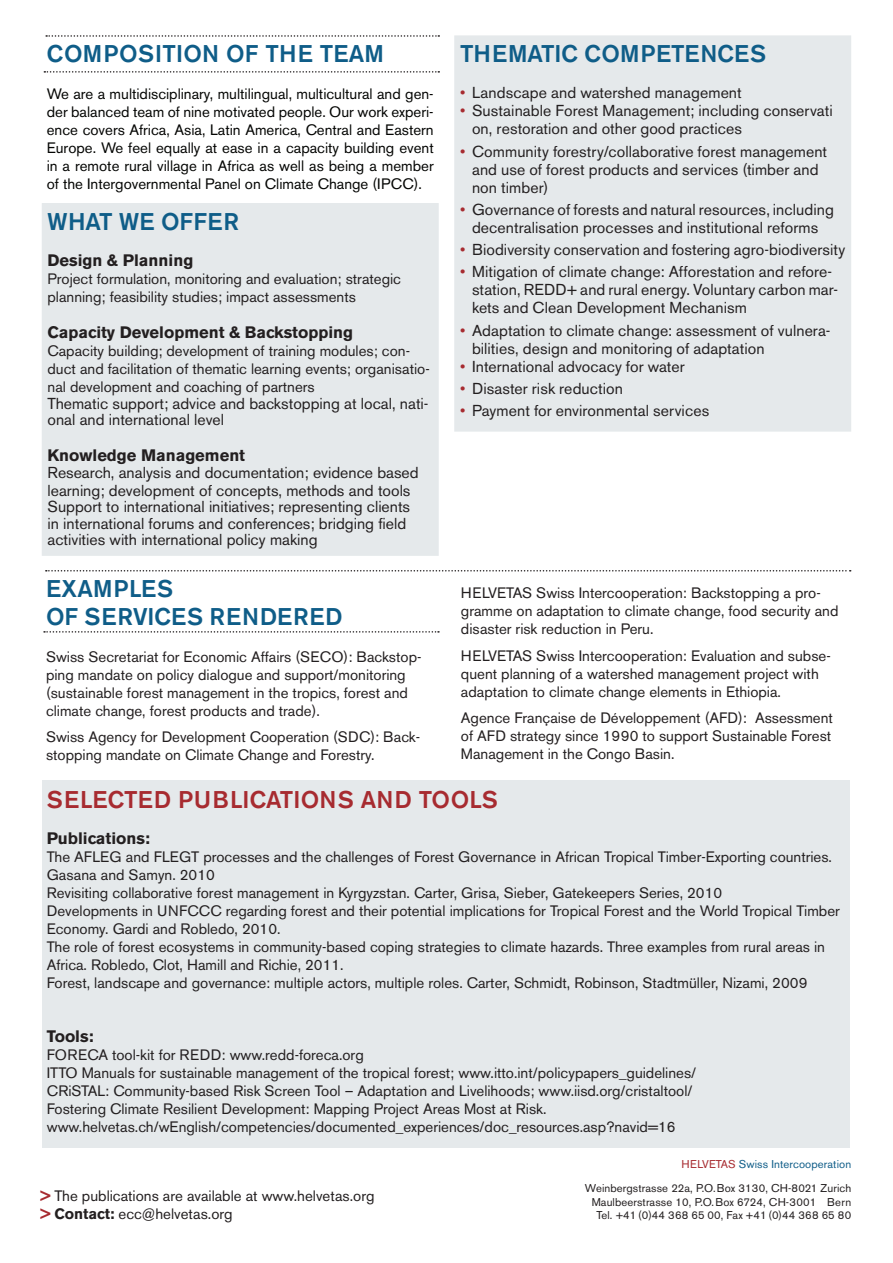
<style>
.page{position:relative;width:893px;height:1263px;background:#fff}
.page>*{position:absolute;margin:0;border:0;box-sizing:border-box;transform-origin:0 0}
.t1{font:500 24px "Akzidenz Grotesk BE";letter-spacing:.01em;color:#0f5d88}
.t2{font:500 24px "Akzidenz Grotesk BE";letter-spacing:.01em;color:#a72b30}
.t3{font:500 24px/28.8px "Akzidenz Grotesk BE";letter-spacing:.03em;color:#0f5d88}
.t4{font:700 16.5px "Akzidenz Grotesk BE";color:#231f20}
.t5{font:15.75px/18px "Akzidenz Grotesk BE";letter-spacing:.005em;color:#231f20}
.t6{font:15px/18px "Akzidenz Grotesk BE";color:#231f20}
.t7{font:15px/18px "Akzidenz Grotesk BE";color:#040503;text-align:justify}
.t8{font:11.25px/24px "Akzidenz Grotesk BE";letter-spacing:.01em;color:#231f20;text-align:right}
.s1{color:#a72b30}
.s2{color:#0f5d88}
.s3{font-weight:700;color:#a72b30}
.s4{font-weight:700}
</style>
<div class="page">
<div style="left:455px;top:36px;width:395px;height:395px;background:#e5e9eb"></div>
<div style="left:454px;top:35px;width:397px;height:397px;border:2px solid #e5e9eb"></div>
<div style="left:43px;top:204px;width:395px;height:351px;background:#e5e9eb"></div>
<div style="left:42px;top:203px;width:397px;height:353px;border:2px solid #e5e9eb"></div>
<div style="left:43px;top:780px;width:807px;height:368px;background:#e5e9eb"></div>
<svg style="left:44px;top:71px;width:395px;height:2px"></svg>
<svg style="left:46px;top:35px;width:393px;height:2px"></svg>
<svg style="left:44px;top:631px;width:395px;height:2px"></svg>
<svg style="left:46px;top:570px;width:805px;height:1px"></svg>
<h1 class="t1" style="left:47px;top:38px;width:339px">COMPOSITION OF THE TEAM</h1>
<p class="t7" style="left:47px;top:85px;width:388px">We are a multidisciplinary, multilingual, multicultural and gen&shy;der balanced team of nine motivated people. Our work experi&shy;ence covers Africa, Asia, Latin America, Central and Eastern Europe. We feel equally at ease in a capacity building event in a remote rural village in Africa as well as being a member of the Intergovernmental Panel on Climate Change (IPCC).</p>
<h1 class="t1" style="left:48px;top:207px;width:193px">WHAT WE OFFER</h1>
<p class="t4" style="left:48px;top:251px;width:147px">Design &amp; Planning</p>
<p class="t6" style="left:48px;top:270px;width:355px">Project formulation, monitoring and evaluation; strategic planning; feasibility studies; impact assessments</p>
<p class="t4" style="left:48px;top:323px;width:307px">Capacity Development &amp; Backstopping</p>
<p class="t6" style="left:48px;top:342px;width:384px">Capacity building; development of training modules; con&shy;duct and facilitation of thematic learning events; organisatio&shy;nal development and coaching of partners</p>
<p class="t5" style="left:48px;top:395px;width:382px;line-height:16.5px">Thematic support; advice and backstopping at local, nati&shy;onal and international level</p>
<p class="t4" style="left:48px;top:446px;width:199px">Knowledge Management</p>
<p class="t5" style="left:48px;top:463px;width:373px">Research, analysis and documentation; evidence based learning; development of concepts, methods and tools</p>
<p class="t5" style="left:48px;top:498px;width:364px;line-height:16.5px">Support to international initiatives; representing clients in international forums and conferences; bridging field activities with international policy making</p>
<h1 class="t3" style="left:46px;top:574px;width:298px">EXAMPLES<br>OF SERVICES RENDERED</h1>
<p class="t6" style="left:46px;top:647px;width:377px">Swiss Secretariat for Economic Affairs (SECO): Backstop&shy;ping mandate on policy dialogue and support/monitoring (sustainable forest management in the tropics, forest and climate change, forest products and trade).</p>
<p class="t6" style="left:46px;top:728px;width:376px">Swiss Agency for Development Cooperation (SDC): Back&shy;stopping mandate on Climate Change and Forestry.</p>
<h1 class="t1" style="left:460px;top:39px;width:308px">THEMATIC COMPETENCES</h1>
<p class="t5" style="left:460px;top:84px;width:283px"><span class="s1">•</span> Landscape and watershed management</p>
<p class="t5" style="left:472px;top:102px;width:362px;text-indent:-12px"><span class="s1">•</span> Sustainable Forest Management; including conservati on, restoration and other good practices</p>
<p class="t5" style="left:472px;top:142px;width:357px;text-indent:-12px"><span class="s1">•</span> Community forestry/collaborative forest management and use of forest products and services (timber and non timber)</p>
<p class="t5" style="left:460px;top:200px;width:375px;text-align:center"><span class="s1">•</span> Governance of forests and natural resources, including decentralisation processes and institutional reforms</p>
<p class="t5" style="left:460px;top:241px;width:387px"><span class="s1">•</span> Biodiversity conservation and fostering agro-biodiversity</p>
<p class="t5" style="left:472px;top:263px;width:367px;text-indent:-12px"><span class="s1">•</span> Mitigation of climate change: Afforestation and refore&shy;station, REDD+ and rural energy. Voluntary carbon mar&shy;kets and Clean Development Mechanism</p>
<p class="t5" style="left:472px;top:321px;width:360px;text-indent:-12px"><span class="s1">•</span> Adaptation to climate change: assessment of vulnera&shy;bilities, design and monitoring of adaptation</p>
<p class="t5" style="left:460px;top:357px;width:226px"><span class="s1">•</span> International advocacy for water</p>
<p class="t5" style="left:460px;top:379px;width:165px"><span class="s1">•</span> Disaster risk reduction</p>
<p class="t5" style="left:460px;top:402px;width:251px"><span class="s1">•</span> Payment for environmental services</p>
<p class="t6" style="left:461px;top:584px;width:379px">HELVETAS Swiss Intercooperation: Backstopping a pro&shy;gramme on adaptation to climate change, food security and disaster risk reduction in Peru.</p>
<p class="t6" style="left:461px;top:646px;width:371px">HELVETAS Swiss Intercooperation: Evaluation and subse&shy;quent planning of a watershed management project with adaptation to climate change elements in Ethiopia.</p>
<p class="t6" style="left:461px;top:709px;width:373px;text-align:justify">Agence Française de Développement (AFD): Assessment of AFD strategy since 1990 to support Sustainable Forest Management in the Congo Basin.</p>
<h1 class="t2" style="left:47px;top:785px;width:452px">SELECTED PUBLICATIONS AND TOOLS</h1>
<p class="t4" style="left:47px;top:829px;width:105px">Publications:</p>
<p class="t6" style="left:47px;top:848px;width:795px">The AFLEG and FLEGT processes and the challenges of Forest Governance in African Tropical Timber-Exporting countries.<br>Gasana and Samyn. 2010<br>Revisiting collaborative forest management in Kyrgyzstan. Carter, Grisa, Sieber, Gatekeepers Series, 2010<br>Developments in UNFCCC regarding forest and their potential implications for Tropical Forest and the World Tropical Timber Economy. Gardi and Robledo, 2010.<br>The role of forest ecosystems in community-based coping strategies to climate hazards. Three examples from rural areas in Africa. Robledo, Clot, Hamill and Richie, 2011.<br>Forest, landscape and governance: multiple actors, multiple roles. Carter, Schmidt, Robinson, Stadtmüller, Nizami, 2009</p>
<p class="t4" style="left:47px;top:1027px;width:48px">Tools:</p>
<p class="t6" style="left:47px;top:1046px;width:651px">FORECA tool-kit for REDD: www.redd-foreca.org<br>ITTO Manuals for sustainable management of the tropical forest; www.itto.int/policypapers_guidelines/ CRiSTAL: Community-based Risk Screen Tool – Adaptation and Livelihoods; www.iisd.org/cristaltool/ Fostering Climate Resilient Development: Mapping Project Areas Most at Risk. www.helvetas.ch/wEnglish/competencies/documented_experiences/doc_resources.asp?navid=16</p>
<p class="t8" style="left:585px;top:1152px;width:268px"><span class="s1">HELVETAS</span> <span class="s2">Swiss Intercooperation<br></span>Weinbergstrasse 22a, P.O. Box 3130, CH-8021 Zurich</p>
<p class="t8" style="left:592px;top:1195px;width:261px;line-height:13.5px;text-align:center">Maulbeerstrasse 10, P.O. Box 6724, CH-3001 Bern<br>Tel. +41 (0)44 368 65 00, Fax +41 (0)44 368 65 80</p>
<p class="t6" style="left:40px;top:1187px;width:336px"><span class="s3">&gt;</span> The publications are available at www.helvetas.org <span class="s3">&gt;</span> <span class="s4">Contact:</span> ecc@helvetas.org</p>
</div>
